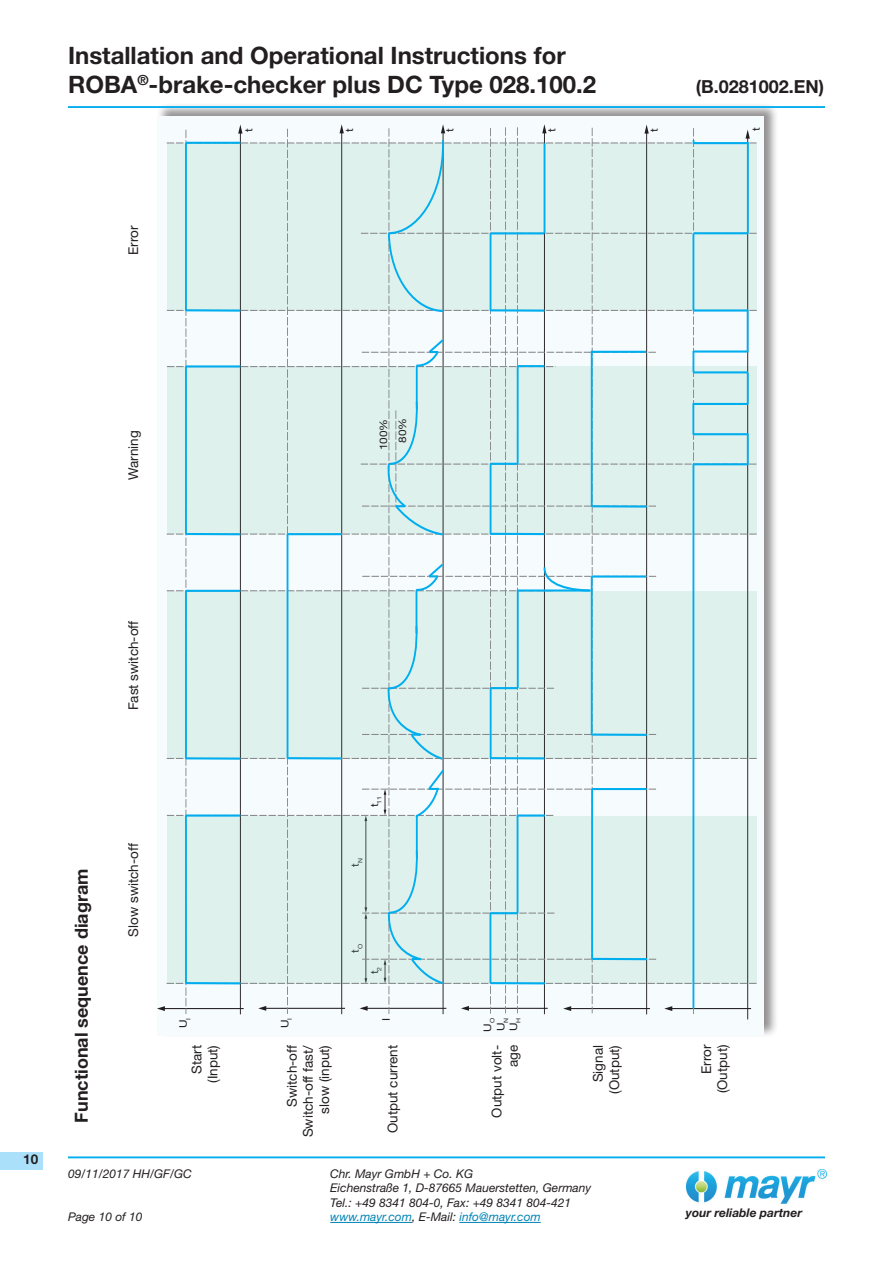
<style>
.page{position:relative;width:893px;height:1263px;background:#fff}
.page>*{position:absolute;margin:0;border:0;box-sizing:border-box;transform-origin:0 0}
.t1{font:700 24px/28.8px "Helvetica Neue LT Pro";color:#231f20}
.t2{font:700 18px "Helvetica Neue LT Pro";color:#231f20}
.t3{font:13.5px/16.2px "Helvetica Neue LT Pro";color:#231f20;text-align:right}
.t4{font:700 13.5px "Helvetica Neue LT Pro";color:#231f20}
.t5{font:italic 12px/14.4px "Helvetica Neue LT Pro";color:#231f20}
.t6{font:italic 700 12px "Helvetica Neue LT Pro";color:#231f20}
.t7{font:10.5px/18.8px "Helvetica Neue LT Pro";color:#231f20;text-align:right;scale:1.13 1}
.t8{font:6.15px "Helvetica Neue LT Pro";color:#231f20;scale:1.13 1}
.s1{color:#0083b6}
</style>
<div class="page">
<div style="left:156px;top:103px;width:623px;height:935px;background:#231f20;opacity:.5"></div>
<div style="left:157px;top:116px;width:607px;height:920px;background:#f6fbfe"></div>
<hr style="left:747px;top:137px;width:1px;height:882px;background:#231f20">
<svg style="left:157px;top:124px;width:600px;height:890px"></svg>
<hr style="left:68px;top:1157px;width:757px;height:1px;background:#00aeef">
<hr style="left:68px;top:106px;width:757px;height:2px;background:#00aeef">
<hr style="left:330px;top:1222px;width:82px;height:1px;background:#0083b6">
<hr style="left:459px;top:1222px;width:82px;height:1px;background:#0083b6">
<img style="left:686px;top:1169px;width:140px;height:35px">
<div style="left:0;top:1152px;width:43px;height:17px;background:#aae0f9"></div>
<h1 class="t1" style="left:68px;top:40px;width:530px">Installation and Operational Instructions for<br>ROBA<sup>®</sup>-brake-checker plus DC Type 028.100.2</h1>
<h2 class="t2" style="left:696px;top:75px;width:130px">(B.0281002.EN)</h2>
<p class="t3" style="left:125px;top:255px;width:31px;rotate:-90deg">Error</p>
<p class="t7" style="left:239px;top:132px;width:5px;rotate:-90deg">t</p>
<p class="t7" style="left:340px;top:132px;width:5px;rotate:-90deg">t</p>
<p class="t7" style="left:440px;top:132px;width:5px;rotate:-90deg">t</p>
<p class="t7" style="left:542px;top:132px;width:5px;rotate:-90deg">t</p>
<p class="t7" style="left:645px;top:132px;width:5px;rotate:-90deg">t</p>
<p class="t7" style="left:746px;top:131px;width:5px;rotate:-90deg">t</p>
<p class="t3" style="left:125px;top:480px;width:51px;rotate:-90deg">Warning</p>
<p class="t7" style="left:374px;top:450px;width:30px;rotate:-90deg">100%<br>80%</p>
<p class="t3" style="left:125px;top:710px;width:91px;rotate:-90deg">Fast switch-off</p>
<p class="t4" style="left:23px;top:1151px;width:17px">10</p>
<h2 class="t2" style="left:70px;top:1123px;width:255px;rotate:-90deg">Functional sequence diagram</h2>
<p class="t3" style="left:125px;top:937px;width:95px;rotate:-90deg">Slow switch-off</p>
<p class="t7" style="left:174px;top:1028px;width:11px;rotate:-90deg">U<sub>I</sub></p>
<p class="t7" style="left:275px;top:1028px;width:11px;rotate:-90deg">U<sub>I</sub></p>
<p class="t8" style="left:376px;top:807px;width:12px;rotate:-90deg"><sup>t</sup>11</p>
<p class="t7" style="left:346px;top:867px;width:9px;rotate:-90deg">t<sub>N</sub></p>
<p class="t7" style="left:346px;top:953px;width:9px;rotate:-90deg">t<sub>O</sub></p>
<p class="t7" style="left:365px;top:974px;width:8px;rotate:-90deg">t<sub>2</sub></p>
<p class="t7" style="left:376px;top:1021px;width:4px;rotate:-90deg">I</p>
<p class="t7" style="left:478px;top:1032px;width:14px;rotate:-90deg">U<sub>O</sub></p>
<p class="t7" style="left:504px;top:1031px;width:13px;rotate:-90deg">U<sub>H</sub></p>
<p class="t7" style="left:491px;top:1031px;width:13px;rotate:-90deg">U<sub>N</sub></p>
<p class="t3" style="left:188px;top:1083px;width:39px;rotate:-90deg">Start (Input)</p>
<p class="t3" style="left:283px;top:1137px;width:94px;rotate:-90deg">Switch-off<br>Switch-off fast/ slow (input)</p>
<p class="t3" style="left:384px;top:1133px;width:90px;rotate:-90deg">Output current</p>
<p class="t3" style="left:488px;top:1117px;width:74px;rotate:-90deg">Output volt&shy;age</p>
<p class="t3" style="left:590px;top:1094px;width:50px;rotate:-90deg">Signal (Output)</p>
<p class="t3" style="left:698px;top:1093px;width:50px;rotate:-90deg">Error (Output)</p>
<p class="t5" style="left:68px;top:1166px;width:125px">09/11/2017 HH/GF/GC</p>
<p class="t5" style="left:68px;top:1209px;width:76px">Page 10 of 10</p>
<p class="t5" style="left:330px;top:1166px;width:263px">Chr. Mayr GmbH + Co. KG<br>Eichenstraße 1, D-87665 Mauerstetten, Germany Tel.: +49 8341 804-0, Fax: +49 8341 804-421 <span class="s1">www.mayr.com</span>, E-Mail: <span class="s1">info@mayr.com</span></p>
<p class="t6" style="left:686px;top:1205px;width:118px">your reliable partner</p>
</div>
